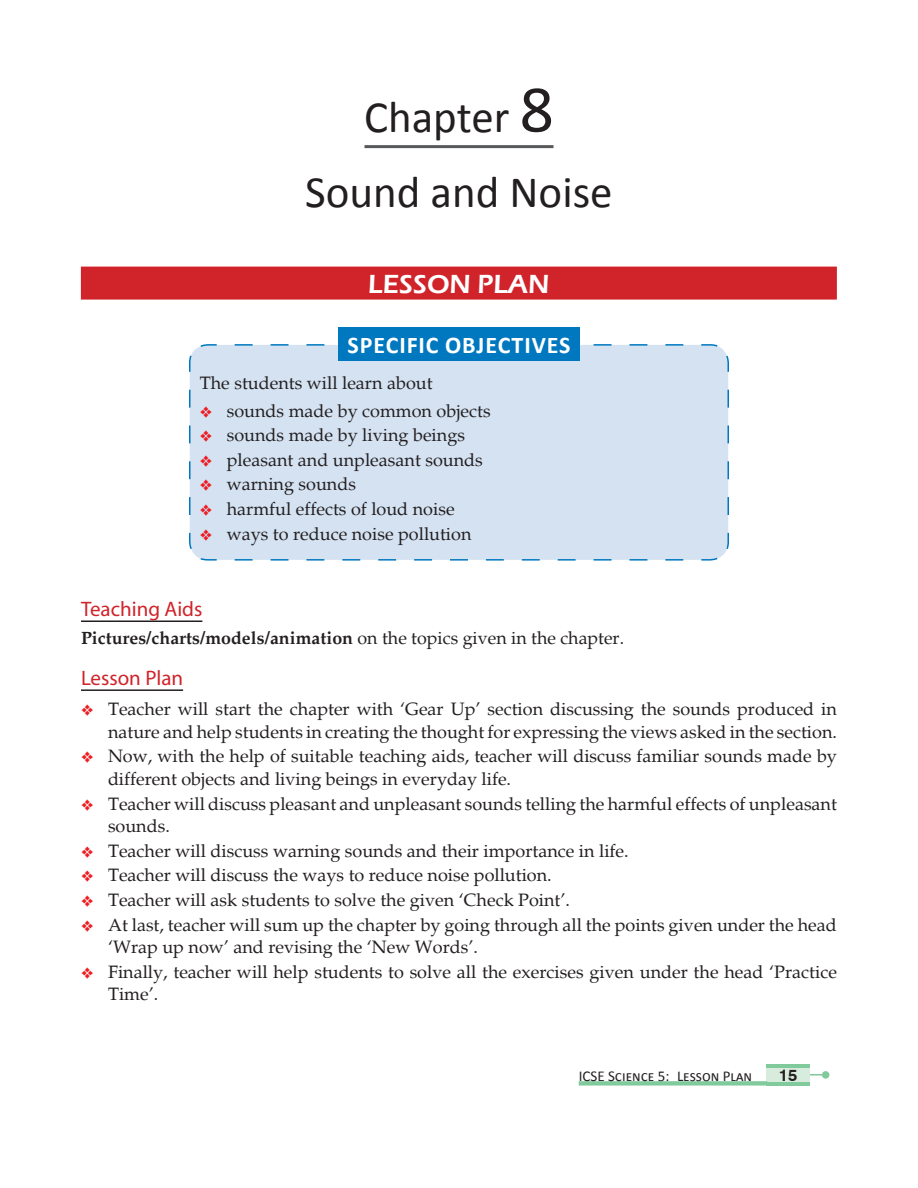
<style>
.page{position:relative;width:918px;height:1188px;background:#fff}
.page>*{position:absolute;margin:0;border:0;box-sizing:border-box;transform-origin:0 0}
.t1{font:45px "Calibri";color:#231f20}
.Lesson_plan{font:600 27px "Eras ITC";color:#fff}
.Heading_1{font:700 24px "Calibri";letter-spacing:.04em;color:#fff}
.Heading_2{font:21px "Myriad";color:#d1232a}
.Body{font:18px/22.5px "Palatino";color:#231f20}
.Body-2{font:700 18px "Palatino";color:#231f20}
.t2{font:700 16.5px "Swiss 721 BT";color:#231f20}
.t3{font:15px "Calibri";color:#231f20}
.s1{font-size:67.5px}
.s2{font-weight:400}
</style>
<div class="page">
<hr style="left:807px;top:1074px;width:20px;height:2px;background:#80ca9c">
<div style="left:822px;top:1071px;width:7px;height:8px;border:2px solid #80ca9c;border-radius:50%"></div>
<div style="left:766px;top:1064px;width:44px;height:22px;background:#80ca9c"></div>
<div style="left:766px;top:1068px;width:44px;height:13px;background:#d8ecdd"></div>
<div style="left:579px;top:1081px;width:188px;height:5px;background:#80ca9c"></div>
<hr style="left:81px;top:621px;width:121px;height:1px;background:#231f20">
<hr style="left:81px;top:689px;width:102px;height:2px;background:#231f20">
<hr style="left:364px;top:145px;width:190px;height:3px;background:#57585a">
<div style="left:189px;top:344px;width:540px;height:217px;background:#d4e2f2"></div>
<div style="left:338px;top:327px;width:242px;height:34px;background:#0078c0"></div>
<div style="left:81px;top:267px;width:756px;height:33px;background:#d1232a"></div>
<svg style="left:200px;top:406px;width:12px;height:11px"></svg>
<svg style="left:200px;top:430px;width:12px;height:12px"></svg>
<svg style="left:200px;top:455px;width:12px;height:11px"></svg>
<svg style="left:200px;top:480px;width:12px;height:11px"></svg>
<svg style="left:200px;top:504px;width:12px;height:12px"></svg>
<svg style="left:200px;top:529px;width:12px;height:11px"></svg>
<p class="t1" style="left:364px;top:89px;width:191px">Chapter <span class="s1">8</span></p>
<p class="t1" style="left:305px;top:164px;width:309px">Sound and Noise</p>
<p class="Lesson_plan" style="left:368px;top:269px;width:183px">LESSON PLAN</p>
<p class="Heading_1" style="left:347px;top:330px;width:225px">SPECIFIC OBJECTIVES</p>
<p class="Body" style="left:200px;top:372px;width:234px">The students will learn about</p>
<p class="Body" style="left:227px;top:400px;width:265px">sounds made by common objects</p>
<p class="Body" style="left:227px;top:424px;width:240px">sounds made by living beings</p>
<p class="Body" style="left:227px;top:449px;width:258px">pleasant and unpleasant sounds</p>
<p class="Body" style="left:227px;top:474px;width:131px">warning sounds</p>
<p class="Body" style="left:227px;top:498px;width:229px">harmful effects of loud noise</p>
<p class="Body" style="left:227px;top:523px;width:246px">ways to reduce noise pollution</p>
<p class="Heading_2" style="left:81px;top:599px;width:123px">Teaching Aids</p>
<p class="Body-2" style="left:81px;top:627px;width:545px">Pictures/charts/models/animation <span class="s2">on the topics given in the chapter.</span></p>
<p class="Heading_2" style="left:81px;top:668px;width:104px">Lesson Plan</p>
<p class="Body" style="left:108px;top:698px;width:731px">Teacher will start the chapter with ‘Gear Up’ section discussing the sounds produced in nature and help students in creating the thought for expressing the views asked in the section.</p>
<p class="Body" style="left:108px;top:745px;width:730px">Now, with the help of suitable teaching aids, teacher will discuss familiar sounds made by different objects and living beings in everyday life.</p>
<p class="Body" style="left:108px;top:793px;width:730px">Teacher will discuss pleasant and unpleasant sounds telling the harmful effects of unpleasant sounds.</p>
<p class="Body" style="left:108px;top:840px;width:522px">Teacher will discuss warning sounds and their importance in life.</p>
<p class="Body" style="left:108px;top:864px;width:445px">Teacher will discuss the ways to reduce noise pollution.</p>
<p class="Body" style="left:108px;top:889px;width:463px">Teacher will ask students to solve the given ‘Check Point’.</p>
<p class="Body" style="left:108px;top:914px;width:730px">At last, teacher will sum up the chapter by going through all the points given under the head ‘Wrap up now’ and revising the ‘New Words’.</p>
<p class="Body" style="left:108px;top:961px;width:731px">Finally, teacher will help students to solve all the exercises given under the head ‘Practice<br>Time’.</p>
<p class="t3" style="left:579px;top:1066px;width:175px">ICSE Science 5: Lesson Plan</p>
<p class="t2" style="left:779px;top:1063px;width:20px">15</p>
</div>
